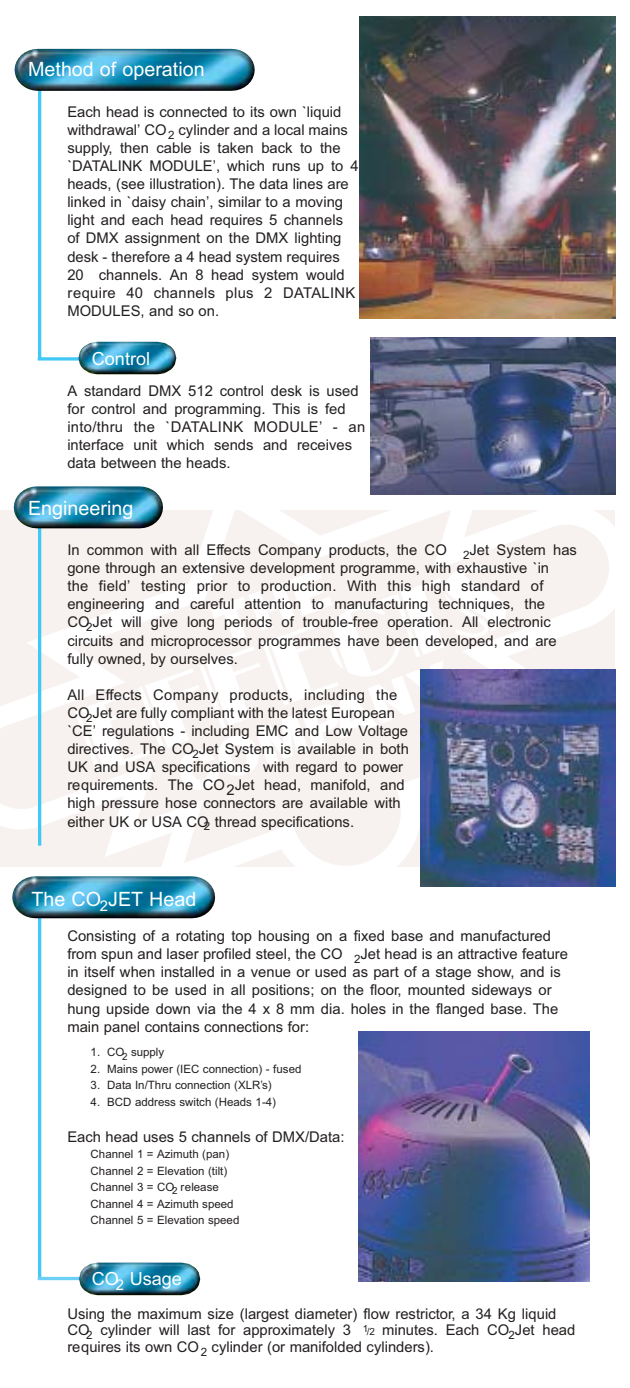
<style>
.page{position:relative;width:630px;height:1388px;background:#fff}
.page>*{position:absolute;margin:0;border:0;box-sizing:border-box;transform-origin:0 0}
.t1{font:19.78px "Arial";color:#fff}
.t2{font:18.03px "Arial";color:#fff}
.t3{font:14.88px/18px "Arial";color:#231f1f}
.t4{font:11.55px/16.4px "Arial";color:#231f1f}
.s1{font-size:9.8px}
</style>
<div class="page">
<svg style="left:0;top:507px;width:616px;height:360px"></svg>
<hr style="left:629px;top:79px;width:1px;height:589px;background:#42c8f4">
<hr style="left:629px;top:732px;width:1px;height:611px;background:#42c8f4">
<hr style="left:38px;top:79px;width:3px;height:278px;background:#42c8f4">
<hr style="left:38px;top:523px;width:3px;height:322px;background:#42c8f4">
<hr style="left:38px;top:914px;width:3px;height:363px;background:#42c8f4">
<hr style="left:38px;top:357px;width:47px;height:3px;background:#42c8f4">
<img style="left:15px;top:49px;width:240px;height:42px">
<img style="left:14px;top:486px;width:149px;height:42px">
<img style="left:12px;top:876px;width:203px;height:42px">
<img style="left:78px;top:342px;width:98px;height:32px">
<hr style="left:38px;top:1277px;width:47px;height:3px;background:#6ccff6">
<img style="left:420px;top:670px;width:196px;height:217px">
<img style="left:358px;top:1031px;width:232px;height:250px">
<img style="left:371px;top:337px;width:245px;height:158px">
<img style="left:359px;top:17px;width:257px;height:301px">
<img style="left:79px;top:1262px;width:121px;height:33px">
<h1 class="t1" style="left:28px;top:62px;width:178px">Method of operation</h1>
<p class="t3" style="left:67px;top:104px;width:293px">Each head is connected to its own `liquid withdrawal’ CO<sub>2</sub> cylinder and a local mains supply, then cable is taken back to the `DATALINK MODULE’, which runs up to 4 heads, (see illustration). The data lines are linked in `daisy chain’, similar to a moving light and each head requires 5 channels of DMX assignment on the DMX lighting desk - therefore a 4 head system requires 20 channels. An 8 head system would require 40 channels plus 2 DATALINK MODULES, and so on.</p>
<p class="t2" style="left:92px;top:352px;width:60px">Control</p>
<p class="t3" style="left:67px;top:383px;width:299px">A standard DMX 512 control desk is used for control and programming. This is fed into/thru the `DATALINK MODULE’ - an interface unit which sends and receives data between the heads.</p>
<h1 class="t1" style="left:28px;top:501px;width:107px">Engineering</h1>
<p class="t3" style="left:67px;top:542px;width:511px">In common with all Effects Company products, the CO <sub>2</sub>Jet System has gone through an extensive development programme, with exhaustive `in<br>the field’ testing prior to production. With this high standard of engineering and careful attention to manufacturing techniques, the CO<sub>2</sub>Jet will give long periods of trouble-free operation. All electronic circuits and microprocessor programmes have been developed, and are fully owned, by ourselves.</p>
<p class="t3" style="left:67px;top:687px;width:343px">All Effects Company products, including the CO<sub>2</sub>Jet are fully compliant with the latest European `CE’ regulations - including EMC and Low Voltage directives. The CO<sub>2</sub>Jet System is available in both UK and USA specifications with regard to power requirements. The CO2Jet head, manifold, and high pressure hose connectors are available with either UK or USA CO<sub>2</sub> thread specifications.</p>
<h1 class="t1" style="left:31px;top:892px;width:167px">The CO<sub>2</sub>JET Head</h1>
<p class="t3" style="left:67px;top:928px;width:502px">Consisting of a rotating top housing on a fixed base and manufactured from spun and laser profiled steel, the CO <sub>2</sub>Jet head is an attractive feature in itself when installed in a venue or used as part of a stage show, and is designed to be used in all positions; on the floor, mounted sideways or hung upside down via the 4 x 8 mm dia. holes in the flanged base. The main panel contains connections for:</p>
<p class="t4" style="left:91px;top:1045px;width:75px">1. CO<sub>2</sub> supply</p>
<p class="t4" style="left:91px;top:1061px;width:212px">2. Mains power (IEC connection) - fused</p>
<p class="t4" style="left:91px;top:1078px;width:183px">3. Data In/Thru connection (XLR’s)</p>
<p class="t4" style="left:91px;top:1094px;width:187px">4. BCD address switch (Heads 1-4)</p>
<p class="t3" style="left:67px;top:1129px;width:279px">Each head uses 5 channels of DMX/Data:</p>
<p class="t4" style="left:91px;top:1147px;width:150px">Channel 1 = Azimuth (pan)<br>Channel 2 = Elevation (tilt)<br>Channel 3 = CO<sub>2</sub> release<br>Channel 4 = Azimuth speed<br>Channel 5 = Elevation speed</p>
<p class="t2" style="left:92px;top:1272px;width:92px">CO<sub>2</sub> Usage</p>
<p class="t3" style="left:67px;top:1307px;width:510px;line-height:16.4px">Using the maximum size (largest diameter) flow restrictor, a 34 Kg liquid<br>CO<sub>2</sub> cylinder will last for approximately 3 <sup>1</sup><span class="s1">/2</span> minutes. Each CO<sub>2</sub>Jet head requires its own CO<sub>2</sub> cylinder (or manifolded cylinders).</p>
</div>
